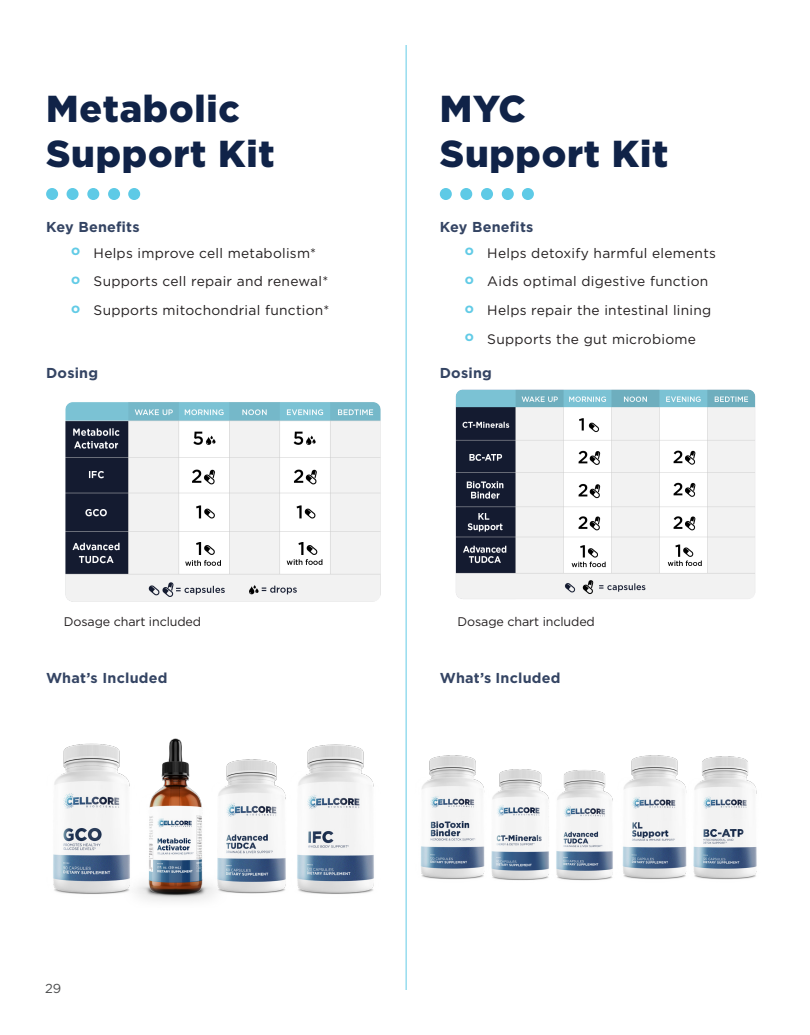
<style>
.page{position:relative;width:810px;height:1035px;background:#fff}
.page>*{position:absolute;margin:0;border:0;box-sizing:border-box;transform-origin:0 0}
.Large_Page_Header{font:900 37.5px "Gotham";letter-spacing:.02em;color:#102348}
.Intro_Text{font:700 14.38px "Gotham";letter-spacing:.015em;color:#344463}
.t1{font:13.75px "Gotham";letter-spacing:.02em;color:#231f20}
.t2{font:13px "Gotham";color:#4b4c4d}
.BT{font:12.5px "Gotham";letter-spacing:-.01em;color:#231f20}
</style>
<div class="page">
<div style="left:46px;top:188px;width:12px;height:12px;background:#5ecae6;border-radius:50%"></div>
<div style="left:67px;top:188px;width:12px;height:12px;background:#5ecae6;border-radius:50%"></div>
<div style="left:87px;top:188px;width:12px;height:12px;background:#5ecae6;border-radius:50%"></div>
<div style="left:108px;top:188px;width:12px;height:12px;background:#5ecae6;border-radius:50%"></div>
<div style="left:128px;top:188px;width:12px;height:12px;background:#5ecae6;border-radius:50%"></div>
<div style="left:440px;top:188px;width:12px;height:12px;background:#5ecae6;border-radius:50%"></div>
<div style="left:460px;top:188px;width:12px;height:12px;background:#5ecae6;border-radius:50%"></div>
<div style="left:481px;top:188px;width:12px;height:12px;background:#5ecae6;border-radius:50%"></div>
<div style="left:502px;top:188px;width:12px;height:12px;background:#5ecae6;border-radius:50%"></div>
<div style="left:522px;top:188px;width:12px;height:12px;background:#5ecae6;border-radius:50%"></div>
<img style="left:65px;top:402px;width:316px;height:200px">
<img style="left:455px;top:389px;width:301px;height:210px">
<hr style="left:406px;top:45px;width:1px;height:945px;background:#62cbe6">
<img style="left:53px;top:744px;width:24px;height:150px">
<img style="left:338px;top:731px;width:69px;height:175px">
<img style="left:274px;top:744px;width:64px;height:150px">
<img style="left:77px;top:738px;width:197px;height:163px">
<img style="left:380px;top:745px;width:76px;height:144px">
<img style="left:456px;top:755px;width:57px;height:125px">
<img style="left:726px;top:756px;width:31px;height:124px">
<img style="left:657px;top:755px;width:69px;height:125px">
<img style="left:513px;top:755px;width:144px;height:126px">
<p class="Large_Page_Header" style="left:46px;top:83px;width:195px">Metabolic</p>
<p class="Large_Page_Header" style="left:46px;top:128px;width:230px">Support Kit</p>
<p class="Large_Page_Header" style="left:440px;top:83px;width:88px">MYC</p>
<p class="Large_Page_Header" style="left:440px;top:128px;width:230px">Support Kit</p>
<p class="Intro_Text" style="left:46px;top:217px;width:95px">Key Benefits</p>
<p class="Intro_Text" style="left:440px;top:217px;width:95px">Key Benefits</p>
<p class="t1" style="left:71px;top:244px;width:247px"><sup>o</sup> Helps improve cell metabolism*</p>
<p class="t1" style="left:71px;top:273px;width:259px"><sup>o</sup> Supports cell repair and renewal*</p>
<p class="t1" style="left:71px;top:302px;width:260px"><sup>o</sup> Supports mitochondrial function*</p>
<p class="Intro_Text" style="left:46px;top:364px;width:54px">Dosing</p>
<p class="t1" style="left:465px;top:244px;width:253px"><sup>o</sup> Helps detoxify harmful elements</p>
<p class="t1" style="left:465px;top:273px;width:245px"><sup>o</sup> Aids optimal digestive function</p>
<p class="t1" style="left:465px;top:302px;width:248px"><sup>o</sup> Helps repair the intestinal lining</p>
<p class="t1" style="left:465px;top:330px;width:233px"><sup>o</sup> Supports the gut microbiome</p>
<p class="Intro_Text" style="left:440px;top:364px;width:54px">Dosing</p>
<p class="BT" style="left:64px;top:614px;width:139px">Dosage chart included</p>
<p class="BT" style="left:458px;top:614px;width:139px">Dosage chart included</p>
<p class="Intro_Text" style="left:46px;top:669px;width:123px">What’s Included</p>
<p class="Intro_Text" style="left:440px;top:669px;width:122px">What’s Included</p>
<p class="t2" style="left:45px;top:980px;width:18px">29</p>
</div>
